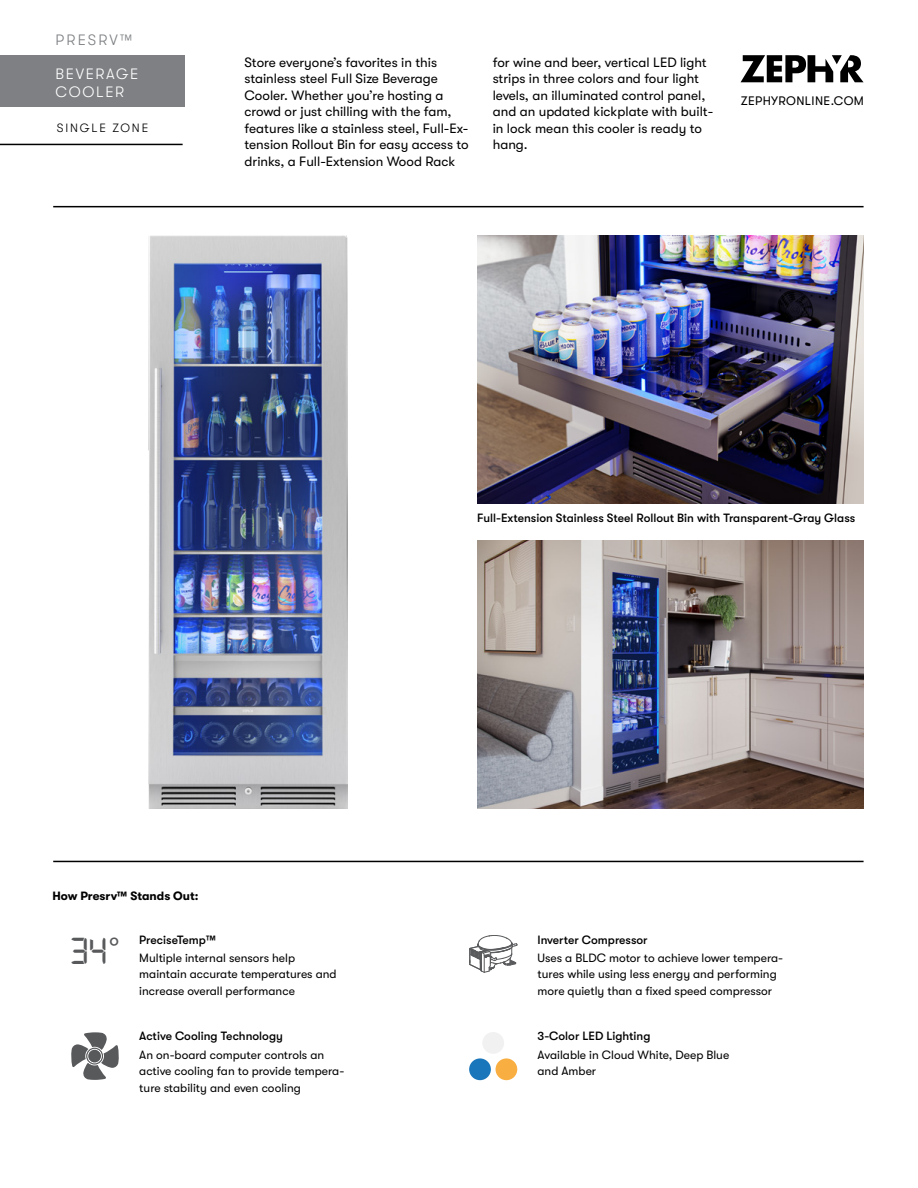
<style>
.page{position:relative;width:918px;height:1188px;background:#fff}
.page>*{position:absolute;margin:0;border:0;box-sizing:border-box;transform-origin:0 0}
.t1{font:40.05px "Digital 7 Mono";color:#58595b}
.t2{font:300 15px/18px "GT Walsheim Pro";letter-spacing:.11em;color:#fff}
.t3{font:300 15px "GT Walsheim Pro";letter-spacing:.15em;color:#7e8083}
.t4{font:13.5px/16.5px "GT Walsheim Pro";color:#000}
.t5{font:12.3px "GT Walsheim Pro";letter-spacing:.03em;color:#000}
.t6{font:12px/16.5px "GT Walsheim Pro";color:#000}
.t7{font:500 12px "GT Walsheim Pro";color:#000}
.t8{font:700 12px "GT Walsheim Pro";color:#000}
.t9{font:300 12px "GT Walsheim Pro";letter-spacing:.15em;color:#000}
.s1{font-family:"Myriad Pro";font-size:31.5px}
</style>
<div class="page">
<img style="left:477px;top:236px;width:387px;height:268px">
<img style="left:148px;top:236px;width:199px;height:573px">
<svg style="left:741px;top:55px;width:123px;height:27px"></svg>
<hr style="left:53px;top:206px;width:811px;height:1px;background:#000">
<hr style="left:53px;top:861px;width:811px;height:1px;background:#000">
<svg style="left:71px;top:1032px;width:48px;height:48px"></svg>
<svg style="left:469px;top:935px;width:48px;height:38px"></svg>
<div style="left:482px;top:1032px;width:22px;height:22px;background:#f1f1f2;border-radius:50%"></div>
<div style="left:469px;top:1058px;width:22px;height:22px;background:#1a76bb;border-radius:50%"></div>
<div style="left:496px;top:1058px;width:21px;height:22px;background:#f9ae41;border-radius:50%"></div>
<img style="left:477px;top:541px;width:387px;height:268px">
<div style="left:0;top:55px;width:185px;height:52px;background:#7e8083"></div>
<hr style="left:0;top:144px;width:183px;height:1px;background:#000">
<p class="t3" style="left:56px;top:32px;width:78px">PRESRV™</p>
<p class="t2" style="left:56px;top:65px;width:84px">BEVERAGE<br>COOLER</p>
<p class="t9" style="left:57px;top:121px;width:93px">SINGLE ZONE</p>
<p class="t4" style="left:245px;top:54px;width:226px">Store everyone’s favorites in this stainless steel Full Size Beverage Cooler. Whether you’re hosting a crowd or just chilling with the fam, features like a stainless steel, Full-Ex&shy;tension Rollout Bin for easy access to drinks, a Full-Extension Wood Rack</p>
<p class="t4" style="left:493px;top:54px;width:222px">for wine and beer, vertical LED light strips in three colors and four light levels, an illuminated control panel, and an updated kickplate with built&shy;in lock mean this cooler is ready to hang.</p>
<p class="t5" style="left:741px;top:94px;width:125px">ZEPHYRONLINE.COM</p>
<p class="t7" style="left:477px;top:511px;width:380px">Full-Extension Stainless Steel Rollout Bin with Transparent-Gray Glass</p>
<p class="t8" style="left:53px;top:889px;width:148px">How Presrv™ Stands Out:</p>
<h1 class="t1" style="left:70px;top:933px;width:51px">34<span class="s1">°</span></h1>
<p class="t7" style="left:139px;top:933px;width:78px">PreciseTemp™</p>
<p class="t6" style="left:139px;top:950px;width:199px">Multiple internal sensors help maintain accurate temperatures and increase overall performance</p>
<p class="t7" style="left:139px;top:1030px;width:145px">Active Cooling Technology</p>
<p class="t6" style="left:139px;top:1047px;width:206px">An on-board computer controls an active cooling fan to provide tempera&shy;ture stability and even cooling</p>
<p class="t7" style="left:538px;top:933px;width:112px">Inverter Compressor</p>
<p class="t6" style="left:538px;top:950px;width:247px">Uses a BLDC motor to achieve lower tempera&shy;tures while using less energy and performing more quietly than a fixed speed compressor</p>
<p class="t7" style="left:538px;top:1030px;width:114px">3-Color LED Lighting</p>
<p class="t6" style="left:538px;top:1047px;width:193px">Available in Cloud White, Deep Blue and Amber</p>
</div>
